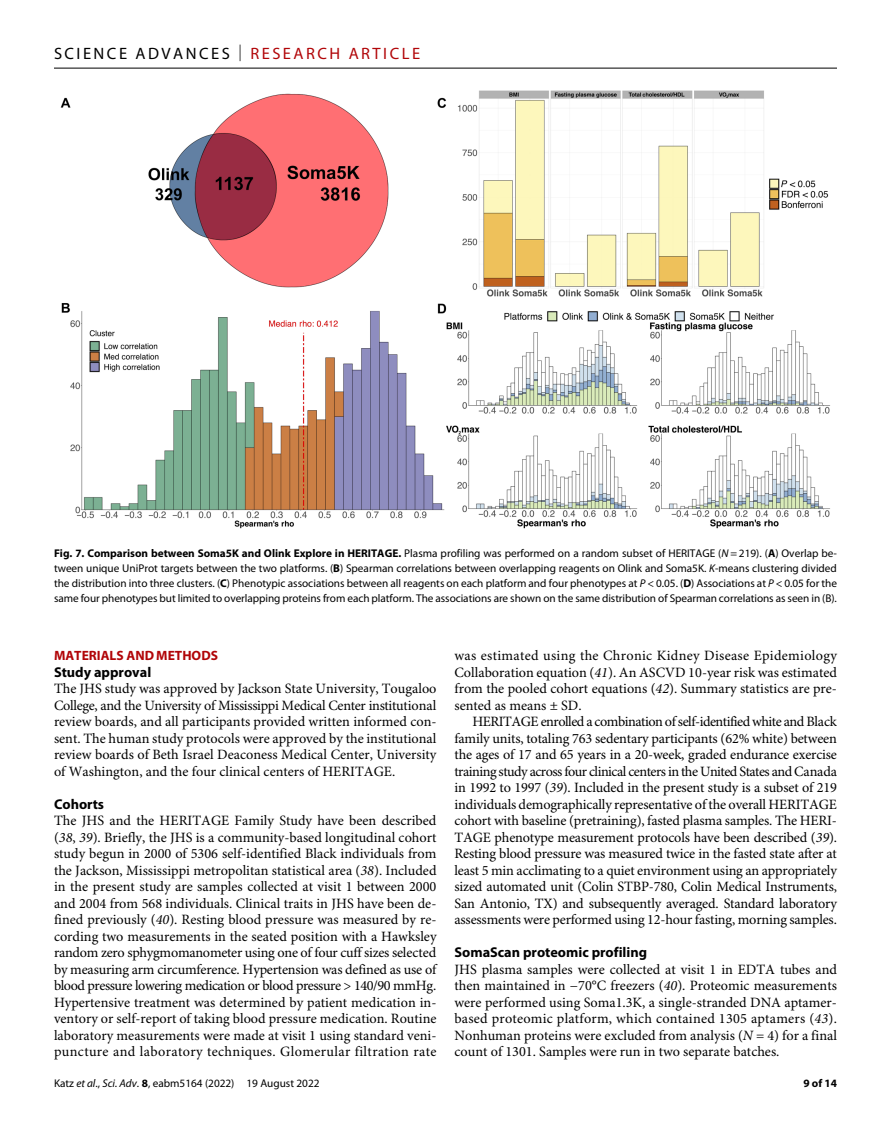
<style>
.page{position:relative;width:891px;height:1134px;background:#fff}
.page>*{position:absolute;margin:0;border:0;box-sizing:border-box;transform-origin:0 0}
.t1{font:16.5px "Myriad Pro";letter-spacing:.15em;color:#000}
.t2{font:14.25px/16.5px "Minion Pro";color:#000;text-align:justify}
.t3{font:700 14.25px "Myriad Pro";color:#000}
.t4{font:700 13.5px "Myriad Pro";color:#b10508}
.t5{font:11.25px/15px "Myriad Pro";letter-spacing:-.005em;color:#000;text-align:justify}
.t6{font:700 11.25px "Myriad Pro";color:#000}
.s1{font-weight:300}
.s2{color:#b10508}
.s3{font-weight:700}
.s4{font-style:italic}
</style>
<div class="page">
<hr style="left:54px;top:68px;width:783px;height:1px;background:#000">
<img style="left:61px;top:90px;width:769px;height:438px">
<p class="t1" style="left:54px;top:40px;width:368px">SCIENCE ADVANCES <span class="s1">|</span> <span class="s2">RESEARCH ARTICLE</span></p>
<p class="t5" style="left:54px;top:546px;width:785px"><span class="s3">Fig. 7. Comparison between Soma5K and Olink Explore in HERITAGE.</span> Plasma profiling was performed on a random subset of HERITAGE (<span class="s4">N</span> = 219). (<span class="s3">A</span>) Overlap be&shy;tween unique UniProt targets between the two platforms. (<span class="s3">B</span>) Spearman correlations between overlapping reagents on Olink and Soma5K. <span class="s4">K</span>-means clustering divided the distribution into three clusters. (<span class="s3">C</span>) Phenotypic associations between all reagents on each platform and four phenotypes at <span class="s4">P</span> &lt; 0.05. (<span class="s3">D</span>) Associations at <span class="s4">P</span> &lt; 0.05 for the same four phenotypes but limited to overlapping proteins from each platform. The associations are shown on the same distribution of Spearman correlations as seen in (B).</p>
<p class="t4" style="left:54px;top:645px;width:166px">MATERIALS AND METHODS</p>
<p class="t3" style="left:54px;top:660px;width:99px">Study approval</p>
<p class="t2" style="left:54px;top:682px;width:384px">The JHS study was approved by Jackson State University, Tougaloo College, and the University of Mississippi Medical Center institutional review boards, and all participants provided written informed con&shy;sent. The human study protocols were approved by the institutional review boards of Beth Israel Deaconess Medical Center, University of Washington, and the four clinical centers of HERITAGE.</p>
<p class="t3" style="left:54px;top:792px;width:52px">Cohorts</p>
<p class="t2" style="left:54px;top:814px;width:384px">The JHS and the HERITAGE Family Study have been described (<span class="s4">38</span>, <span class="s4">39</span>). Briefly, the JHS is a community-based longitudinal cohort study begun in 2000 of 5306 self-identified Black individuals from the Jackson, Mississippi metropolitan statistical area (<span class="s4">38</span>). Included in the present study are samples collected at visit 1 between 2000 and 2004 from 568 individuals. Clinical traits in JHS have been de&shy;fined previously (<span class="s4">40</span>). Resting blood pressure was measured by re&shy;cording two measurements in the seated position with a Hawksley random zero sphygmomanometer using one of four cuff sizes selected by measuring arm circumference. Hypertension was defined as use of blood pressure lowering medication or blood pressure &gt; 140/90 mmHg.<br>Hypertensive treatment was determined by patient medication in&shy;ventory or self-report of taking blood pressure medication. Routine laboratory measurements were made at visit 1 using standard veni&shy;puncture and laboratory techniques. Glomerular filtration rate</p>
<p class="t5" style="left:54px;top:1076px;width:267px">Katz <span class="s4">et al</span>., <span class="s4">Sci. Adv.</span> <span class="s3">8</span>, eabm5164 (2022) 19 August 2022</p>
<p class="t2" style="left:454px;top:649px;width:384px">was estimated using the Chronic Kidney Disease Epidemiology Collaboration equation (<span class="s4">41</span>). An ASCVD 10-year risk was estimated from the pooled cohort equations (<span class="s4">42</span>). Summary statistics are pre&shy;sented as means ± SD.</p>
<p class="t2" style="left:454px;top:715px;width:384px;text-indent:18px">HERITAGE enrolled a combination of self-identified white and Black family units, totaling 763 sedentary participants (62% white) between the ages of 17 and 65 years in a 20-week, graded endurance exercise training study across four clinical centers in the United States and Canada in 1992 to 1997 (<span class="s4">39</span>). Included in the present study is a subset of 219 individuals demographically representative of the overall HERITAGE cohort with baseline (pretraining), fasted plasma samples. The HERI-TAGE phenotype measurement protocols have been described (<span class="s4">39</span>).<br>Resting blood pressure was measured twice in the fasted state after at least 5 min acclimating to a quiet environment using an appropriately sized automated unit (Colin STBP-780, Colin Medical Instruments, San Antonio, TX) and subsequently averaged. Standard laboratory assessments were performed using 12-hour fasting, morning samples.</p>
<p class="t3" style="left:454px;top:941px;width:194px">SomaScan proteomic profiling</p>
<p class="t2" style="left:454px;top:962px;width:384px">JHS plasma samples were collected at visit 1 in EDTA tubes and then maintained in −70°C freezers (<span class="s4">40</span>). Proteomic measurements were performed using Soma1.3K, a single-stranded DNA aptamer&shy;based proteomic platform, which contained 1305 aptamers (<span class="s4">43</span>).<br>Nonhuman proteins were excluded from analysis (<span class="s4">N</span> = 4) for a final count of 1301. Samples were run in two separate batches.</p>
<p class="t6" style="left:803px;top:1074px;width:35px">9 of 14</p>
</div>
